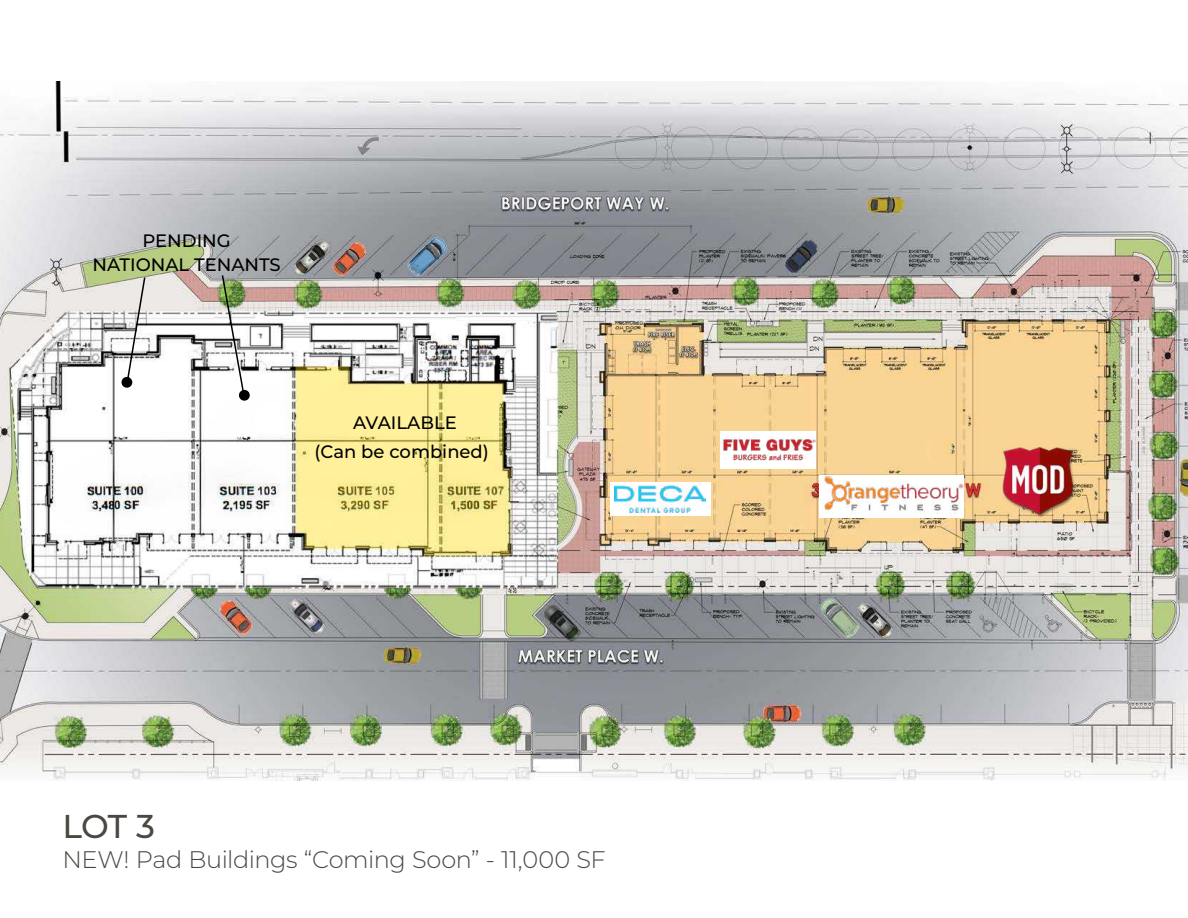
<style>
.page{position:relative;width:1188px;height:918px;background:#fff}
.page>*{position:absolute;margin:0;border:0;box-sizing:border-box;transform-origin:0 0}
.t1{font:500 33px "Montserrat";color:#4b4743}
.t2{font:300 24px "Montserrat";letter-spacing:-.015em;color:#4b4743}
.t3{font:500 18px/24px "Montserrat";color:#000;text-align:center}
</style>
<div class="page">
<img style="left:0;top:81px;width:1188px;height:700px">
<img style="left:1002px;top:448px;width:74px;height:70px">
<img style="left:816px;top:468px;width:153px;height:50px">
<div style="left:611px;top:482px;width:100px;height:33px;background:#fff"></div>
<img style="left:615px;top:454px;width:90px;height:91px">
<div style="left:720px;top:431px;width:96px;height:37px;background:#fff"></div>
<img style="left:722px;top:437px;width:94px;height:24px">
<svg style="left:126px;top:276px;width:20px;height:107px"></svg>
<svg style="left:221px;top:274px;width:25px;height:124px"></svg>
<div style="left:122px;top:378px;width:10px;height:9px;background:#000;border-radius:50%"></div>
<div style="left:121px;top:377px;width:11px;height:11px;border:2px solid #000;border-radius:50%"></div>
<div style="left:240px;top:391px;width:9px;height:9px;background:#000;border-radius:50%"></div>
<div style="left:239px;top:390px;width:11px;height:11px;border:2px solid #000;border-radius:50%"></div>
<p class="t3" style="left:92px;top:228px;width:190px">PENDING<br>NATIONAL TENANTS</p>
<p class="t3" style="left:353px;top:410px;width:105px">AVAILABLE</p>
<p class="t3" style="left:314px;top:439px;width:176px">(Can be combined)</p>
<h1 class="t1" style="left:63px;top:803px;width:94px">LOT 3</h1>
<h2 class="t2" style="left:63px;top:843px;width:545px">NEW! Pad Buildings “Coming Soon” - 11,000 SF</h2>
</div>
